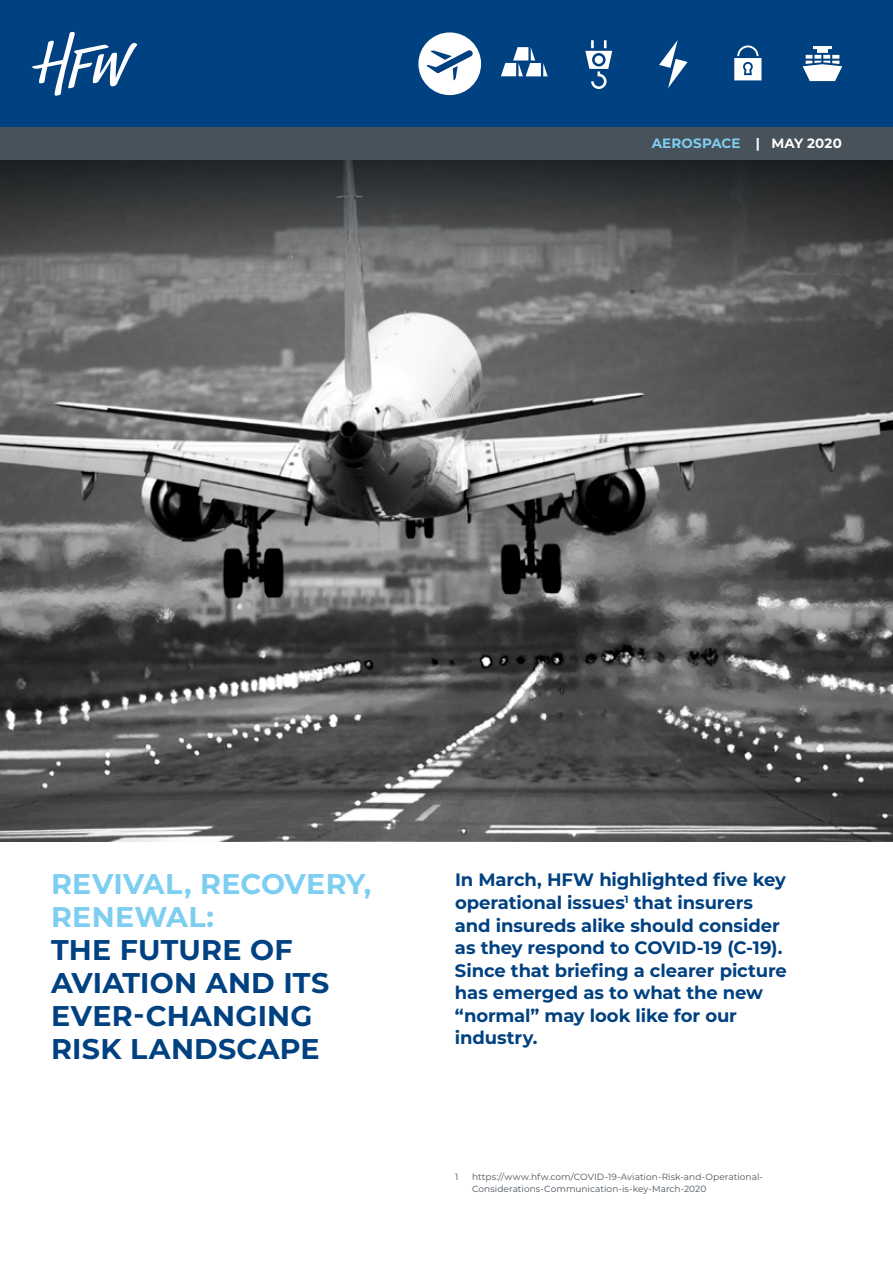
<style>
.page{position:relative;width:893px;height:1263px;background:#fff}
.page>*{position:absolute;margin:0;border:0;box-sizing:border-box;transform-origin:0 0}
.t1{font:700 28.5px/33px "Montserrat";letter-spacing:.01em;color:#004181}
.t2{font:700 28.5px/33px "Montserrat";letter-spacing:.01em;color:#7dcef1}
.t3{font:700 18px/22.5px "Montserrat";letter-spacing:-.005em;color:#004181}
.t4{font:700 13.5px "Montserrat";letter-spacing:.01em;color:#7dcef1}
.t5{font:9px/12px "Montserrat";letter-spacing:.005em;color:#48525a}
.s1{color:#fff}
</style>
<div class="page">
<div style="left:0;top:0;width:893px;height:128px;background:#004181"></div>
<img style="left:0;top:375px;width:893px;height:467px">
<svg style="left:0;top:160px;width:893px;height:215px;background:#5c5d5e"></svg>
<svg style="left:32px;top:32px;width:105px;height:64px"></svg>
<svg style="left:803px;top:46px;width:39px;height:35px"></svg>
<div style="left:418px;top:32px;width:63px;height:63px;background:#fff;border-radius:50%"></div>
<svg style="left:585px;top:40px;width:27px;height:49px"></svg>
<svg style="left:426px;top:50px;width:47px;height:30px"></svg>
<svg style="left:659px;top:40px;width:29px;height:48px"></svg>
<svg style="left:734px;top:45px;width:27px;height:35px"></svg>
<div style="left:0;top:128px;width:893px;height:32px;background:#48525a"></div>
<svg style="left:501px;top:47px;width:47px;height:29px"></svg>
<p class="t4" style="left:652px;top:134px;width:192px">AEROSPACE <span class="s1">| MAY 2020</span></p>
<h1 class="t2" style="left:51px;top:866px;width:322px">REVIVAL, RECOVERY,<br>RENEWAL:</h1>
<h1 class="t1" style="left:51px;top:932px;width:280px">THE FUTURE OF<br>AVIATION AND ITS<br>EVER-CHANGING<br>RISK LANDSCAPE</h1>
<p class="t3" style="left:455px;top:868px;width:333px">In March, HFW highlighted five key operational issues<sup>1</sup> that insurers and insureds alike should consider as they respond to COVID-19 (C-19).<br>Since that briefing a clearer picture has emerged as to what the new “normal” may look like for our industry.</p>
<p class="t5" style="left:455px;top:1170px;width:5px">1</p>
<p class="t5" style="left:472px;top:1170px;width:292px">https://www.hfw.com/COVID-19-Aviation-Risk-and-Operational-<br>Considerations-Communication-is-key-March-2020</p>
</div>
